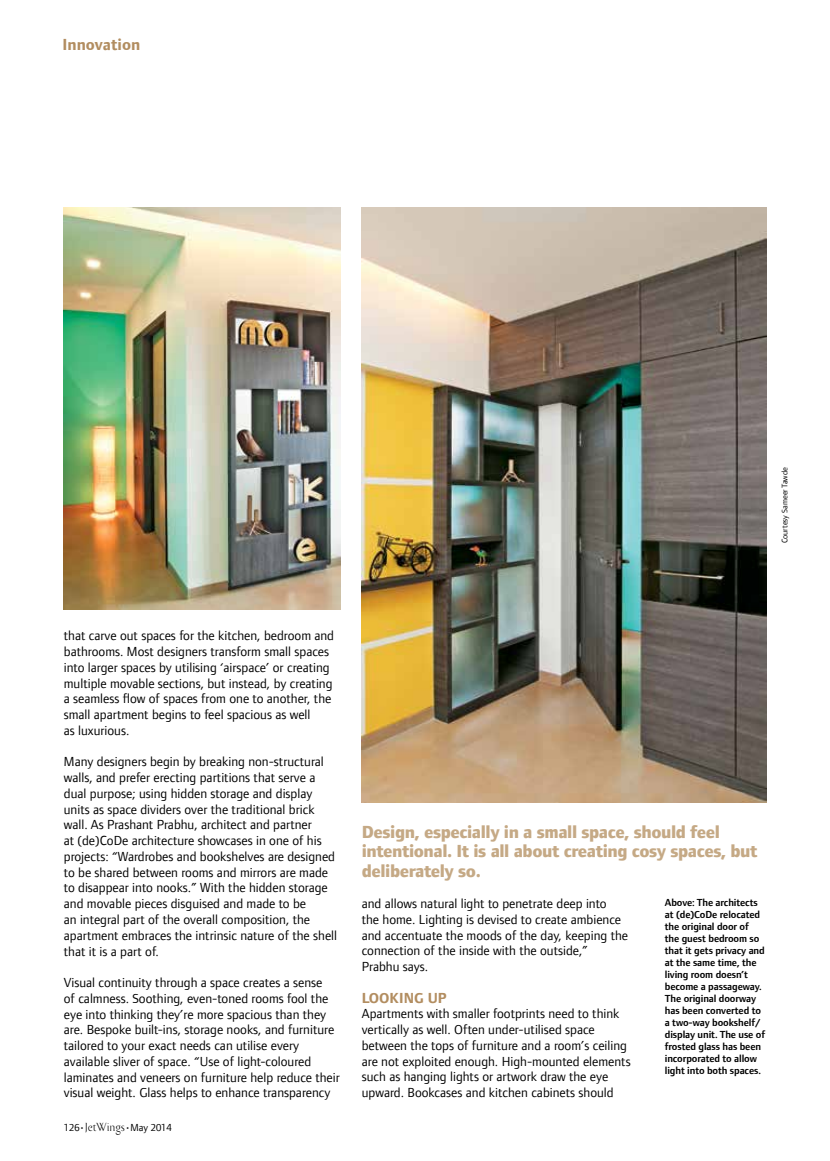
<style>
.page{position:relative;width:830px;height:1161px;background:#fff}
.page>*{position:absolute;margin:0;border:0;box-sizing:border-box;transform-origin:0 0}
.t1{font:700 expanded 18px/19.5px "Foundry Form Sans";letter-spacing:-.025em;color:#c5a985}
.t2{font:700 16.5px "Foundry Form Sans";color:#b28d60}
.t3{font:700 15px "Foundry Form Sans";color:#b28d60}
.t4{font:13.5px/15.8px "Foundry Form Sans";color:#000}
.t5{font:600 10.5px/12px "Foundry Form Sans";letter-spacing:-.01em;color:#000}
.t6{font:10.5px "Foundry Form Sans";color:#000}
.t7{font:8.25px "Foundry Form Sans";color:#000}
.s1{font-family:"Bodebeck LT Std";font-size:12px}
</style>
<div class="page">
<img style="left:361px;top:208px;width:404px;height:595px">
<img style="left:64px;top:208px;width:276px;height:401px">
<p class="t2" style="left:63px;top:35px;width:79px">Innovation</p>
<p class="t7" style="left:779px;top:543px;width:77px;rotate:-90deg">Courtesy Sameer Tawde</p>
<p class="t4" style="left:64px;top:628px;width:272px">that carve out spaces for the kitchen, bedroom and bathrooms. Most designers transform small spaces into larger spaces by utilising ‘airspace’ or creating multiple movable sections, but instead, by creating a seamless flow of spaces from one to another, the small apartment begins to feel spacious as well<br>as luxurious.</p>
<p class="t4" style="left:64px;top:754px;width:275px">Many designers begin by breaking non-structural walls, and prefer erecting partitions that serve a dual purpose; using hidden storage and display units as space dividers over the traditional brick wall. As Prashant Prabhu, architect and partner<br>at (de)CoDe architecture showcases in one of his projects: “Wardrobes and bookshelves are designed to be shared between rooms and mirrors are made to disappear into nooks.” With the hidden storage and movable pieces disguised and made to be<br>an integral part of the overall composition, the apartment embraces the intrinsic nature of the shell that it is a part of.</p>
<p class="t4" style="left:64px;top:974px;width:277px">Visual continuity through a space creates a sense<br>of calmness. Soothing, even-toned rooms fool the eye into thinking they’re more spacious than they are. Bespoke built-ins, storage nooks, and furniture tailored to your exact needs can utilise every available sliver of space. “Use of light-coloured laminates and veneers on furniture help reduce their visual weight. Glass helps to enhance transparency</p>
<p class="t6" style="left:64px;top:1122px;width:109px">126•<span class="s1">JetWings</span>•May 2014</p>
<h1 class="t1" style="left:361px;top:822px;width:397px">Design, especially in a small space, should feel intentional. It is all about creating cosy spaces, but deliberately so.</h1>
<p class="t4" style="left:361px;top:896px;width:268px">and allows natural light to penetrate deep into<br>the home. Lighting is devised to create ambience and accentuate the moods of the day, keeping the connection of the inside with the outside,” Prabhu says.</p>
<p class="t3" style="left:361px;top:989px;width:85px">Looking up</p>
<p class="t4" style="left:361px;top:1006px;width:270px">Apartments with smaller footprints need to think vertically as well. Often under-utilised space between the tops of furniture and a room’s ceiling are not exploited enough. High-mounted elements such as hanging lights or artwork draw the eye upward. Bookcases and kitchen cabinets should</p>
<p class="t5" style="left:664px;top:896px;width:102px">Above: The architects at (de)CoDe relocated the original door of the guest bedroom so that it gets privacy and at the same time, the living room doesn’t become a passageway.<br>The original doorway has been converted to a two-way bookshelf/ display unit. The use of frosted glass has been incorporated to allow light into both spaces.</p>
</div>
